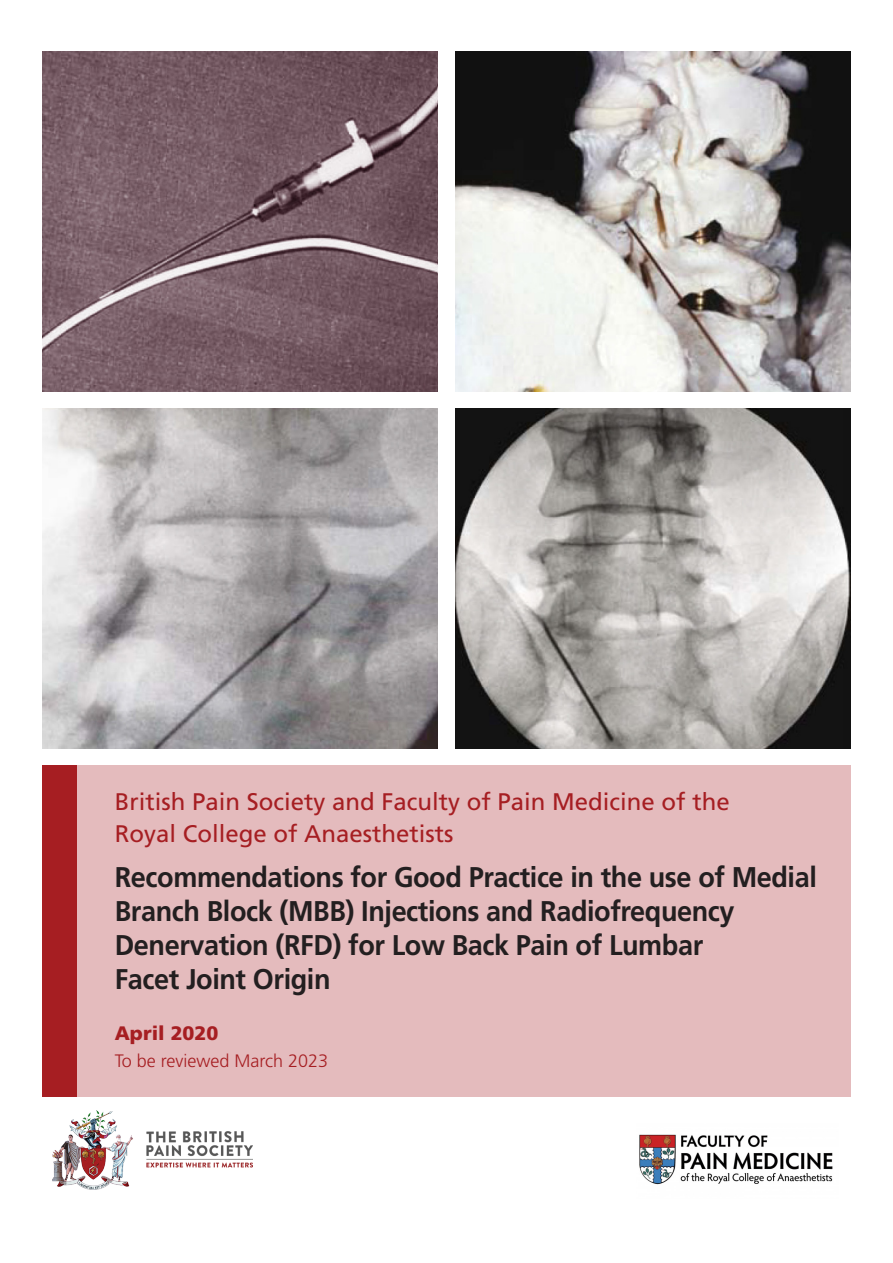
<style>
.page{position:relative;width:893px;height:1263px;background:#fff}
.page>*{position:absolute;margin:0;border:0;box-sizing:border-box;transform-origin:0 0}
._10pt_Bodytext{font:700 28.5px/34.2px "Frutiger";letter-spacing:-.015em;color:#231f20;scale:.95 1}
._11pt_Body_Title{font:24px/32.4px "Frutiger";color:#a61e22}
._11pt_Body_Title-2{font:900 19.5px "Frutiger";color:#a61e22}
._11pt_Body_Title-3{font:300 18px "Frutiger";color:#a61e22}
</style>
<div class="page">
<div style="left:77px;top:765px;width:773px;height:332px;background:#e4bbbd"></div>
<img style="left:52px;top:1111px;width:200px;height:78px">
<img style="left:639px;top:1134px;width:194px;height:51px">
<img style="left:43px;top:51px;width:395px;height:340px">
<img style="left:43px;top:408px;width:395px;height:340px">
<img style="left:455px;top:51px;width:395px;height:340px">
<img style="left:455px;top:408px;width:395px;height:340px">
<div style="left:43px;top:765px;width:34px;height:332px;background:#a61e22"></div>
<p class="_11pt_Body_Title" style="left:115px;top:785px;width:616px">British Pain Society and Faculty of Pain Medicine of the<br>Royal College of Anaesthetists</p>
<p class="_10pt_Bodytext" style="left:115px;top:860px;width:741px">Recommendations for Good Practice in the use of Medial Branch Block (MBB) Injections and Radiofrequency Denervation (RFD) for Low Back Pain of Lumbar<br>Facet Joint Origin</p>
<p class="_11pt_Body_Title-2" style="left:115px;top:1021px;width:105px">April 2020</p>
<p class="_11pt_Body_Title-3" style="left:115px;top:1050px;width:215px">To be reviewed March 2023</p>
</div>
